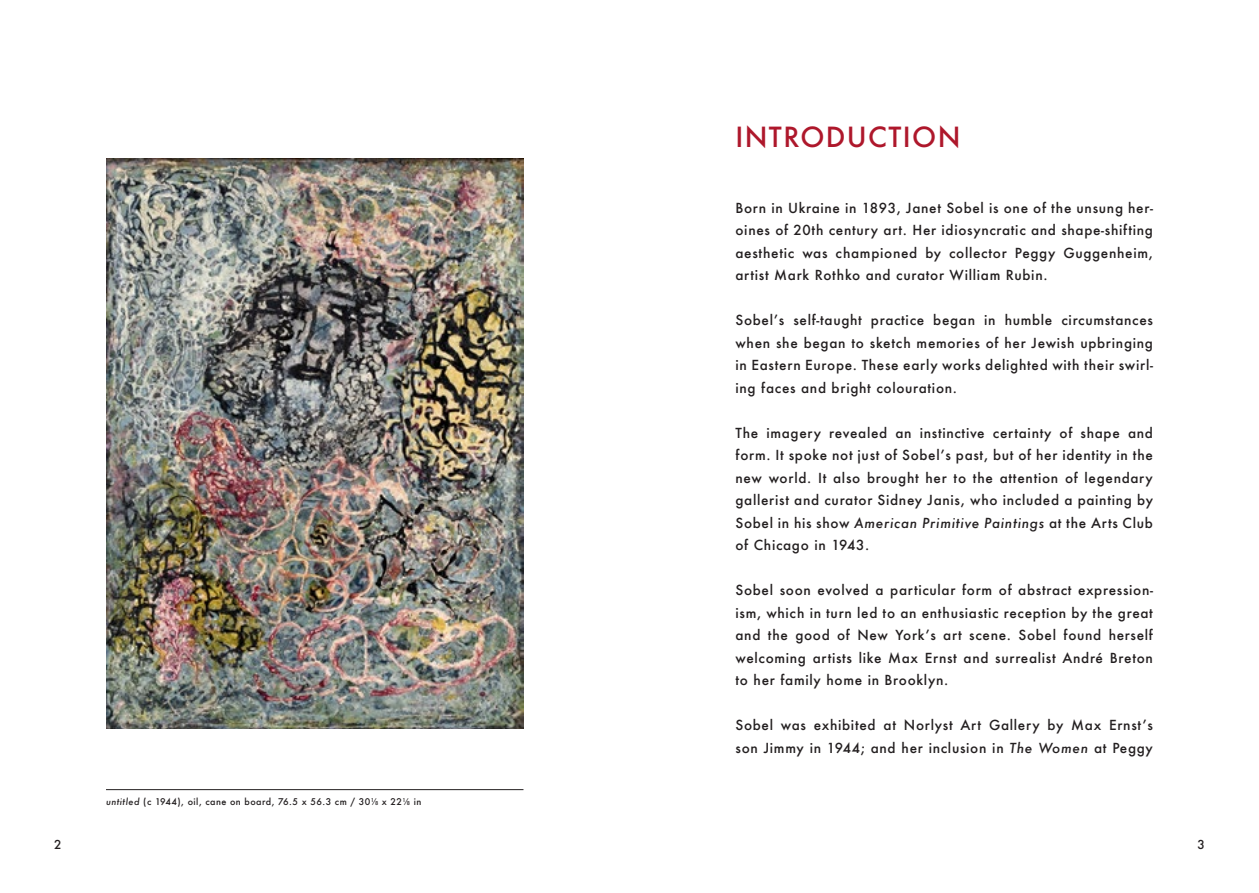
<style>
.page{position:relative;width:1259px;height:893px;background:#fff}
.page>*{position:absolute;margin:0;border:0;box-sizing:border-box;transform-origin:0 0}
.t1{font:500 27px "Futura";letter-spacing:.05em;color:#ae172b}
.t2{font:500 13.5px/22.5px "Futura";letter-spacing:.05em;color:#231f20;text-align:justify}
.t3{font:500 12px "Futura";color:#231f20}
.t4{font:500 9px "Futura";letter-spacing:.05em;color:#231f20}
.s1{font-style:italic}
.s2{font-size:5.25px}
</style>
<div class="page">
<img style="left:106px;top:158px;width:417px;height:571px">
<hr style="left:106px;top:789px;width:417px;height:1px;background:#231f20">
<h1 class="t1" style="left:735px;top:118px;width:226px">INTRODUCTION</h1>
<p class="t4" style="left:106px;top:795px;width:317px"><span class="s1">untitled</span> (c 1944), oil, cane on board, 76.5 x 56.3 cm / 30<sup>1</sup>⁄<span class="s2">8</span> x 22<sup>1</sup>⁄<span class="s2">8</span> in</p>
<p class="t2" style="left:735px;top:196px;width:419px">Born in Ukraine in 1893, Janet Sobel is one of the unsung her&shy;oines of 20th century art. Her idiosyncratic and shape-shifting aesthetic was championed by collector Peggy Guggenheim, artist Mark Rothko and curator William Rubin.</p>
<p class="t2" style="left:735px;top:309px;width:419px">Sobel’s self-taught practice began in humble circumstances when she began to sketch memories of her Jewish upbringing in Eastern Europe. These early works delighted with their swirl&shy;ing faces and bright colouration.</p>
<p class="t2" style="left:735px;top:421px;width:419px">The imagery revealed an instinctive certainty of shape and form. It spoke not just of Sobel’s past, but of her identity in the new world. It also brought her to the attention of legendary gallerist and curator Sidney Janis, who included a painting by Sobel in his show <span class="s1">American Primitive Paintings</span> at the Arts Club of Chicago in 1943.</p>
<p class="t2" style="left:735px;top:579px;width:419px">Sobel soon evolved a particular form of abstract expression&shy;ism, which in turn led to an enthusiastic reception by the great and the good of New York’s art scene. Sobel found herself welcoming artists like Max Ernst and surrealist André Breton to her family home in Brooklyn.</p>
<p class="t2" style="left:735px;top:714px;width:419px">Sobel was exhibited at Norlyst Art Gallery by Max Ernst’s son Jimmy in 1944; and her inclusion in <span class="s1">The Women</span> at Peggy</p>
<p class="t3" style="left:54px;top:836px;width:9px">2</p>
<p class="t3" style="left:1197px;top:836px;width:9px">3</p>
</div>
